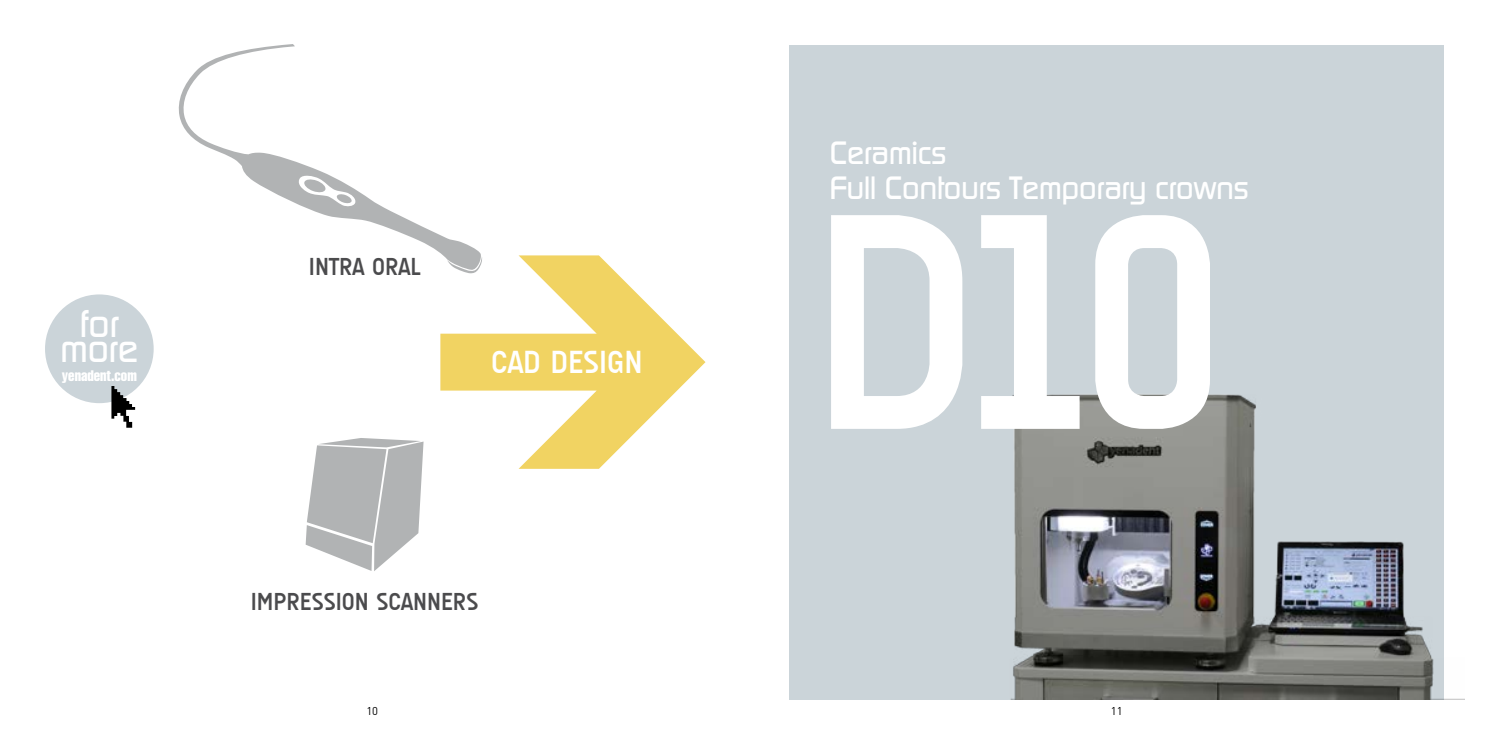
<style>
.page{position:relative;width:1489px;height:745px;background:#fff}
.page>*{position:absolute;margin:0;border:0;box-sizing:border-box;transform-origin:0 0}
.t1{font:700 312.5px "A Udimat";color:#fff}
.t2{font:500 37.5px "Digital";letter-spacing:-.02em;color:#fff}
.t3{font:700 32.5px "A Udimat";color:#fff}
.t4{font:500 31.25px/35px "Digital";letter-spacing:-.02em;color:#fff}
.t5{font:700 25px "A Udimat";color:#4b4b4d}
.t6{font:15px "Helvetica Compress";color:#fff}
.t7{font:11.25px "DINT";color:#000}
</style>
<div class="page">
<div style="left:789px;top:45px;width:654px;height:654px;background:#cbd4d9"></div>
<img style="left:1011px;top:367px;width:452px;height:332px">
<svg style="left:178px;top:44px;width:303px;height:211px"></svg>
<svg style="left:303px;top:178px;width:23px;height:15px"></svg>
<svg style="left:336px;top:193px;width:16px;height:11px"></svg>
<svg style="left:305px;top:438px;width:118px;height:133px"></svg>
<svg style="left:440px;top:255px;width:265px;height:213px"></svg>
<div style="left:45px;top:294px;width:109px;height:109px;background:#cbd4d9;border-radius:50%"></div>
<svg style="left:111px;top:386px;width:24px;height:41px"></svg>
<p class="t2" style="left:80px;top:302px;width:41px">for</p>
<p class="t2" style="left:60px;top:327px;width:80px">more</p>
<p class="t6" style="left:62px;top:366px;width:76px">yenadent.com</p>
<p class="t5" style="left:309px;top:252px;width:113px">INTRA ORAL</p>
<p class="t3" style="left:491px;top:343px;width:153px">CAD DESIGN</p>
<p class="t5" style="left:251px;top:587px;width:229px">IMPRESSION SCANNERS</p>
<p class="t4" style="left:829px;top:135px;width:421px">Ceramics<br>Full Contours Temporary crowns</p>
<h1 class="t1" style="left:809px;top:146px;width:421px">D10</h1>
<p class="t7" style="left:366px;top:703px;width:13px">10</p>
<p class="t7" style="left:1110px;top:703px;width:13px">11</p>
</div>
